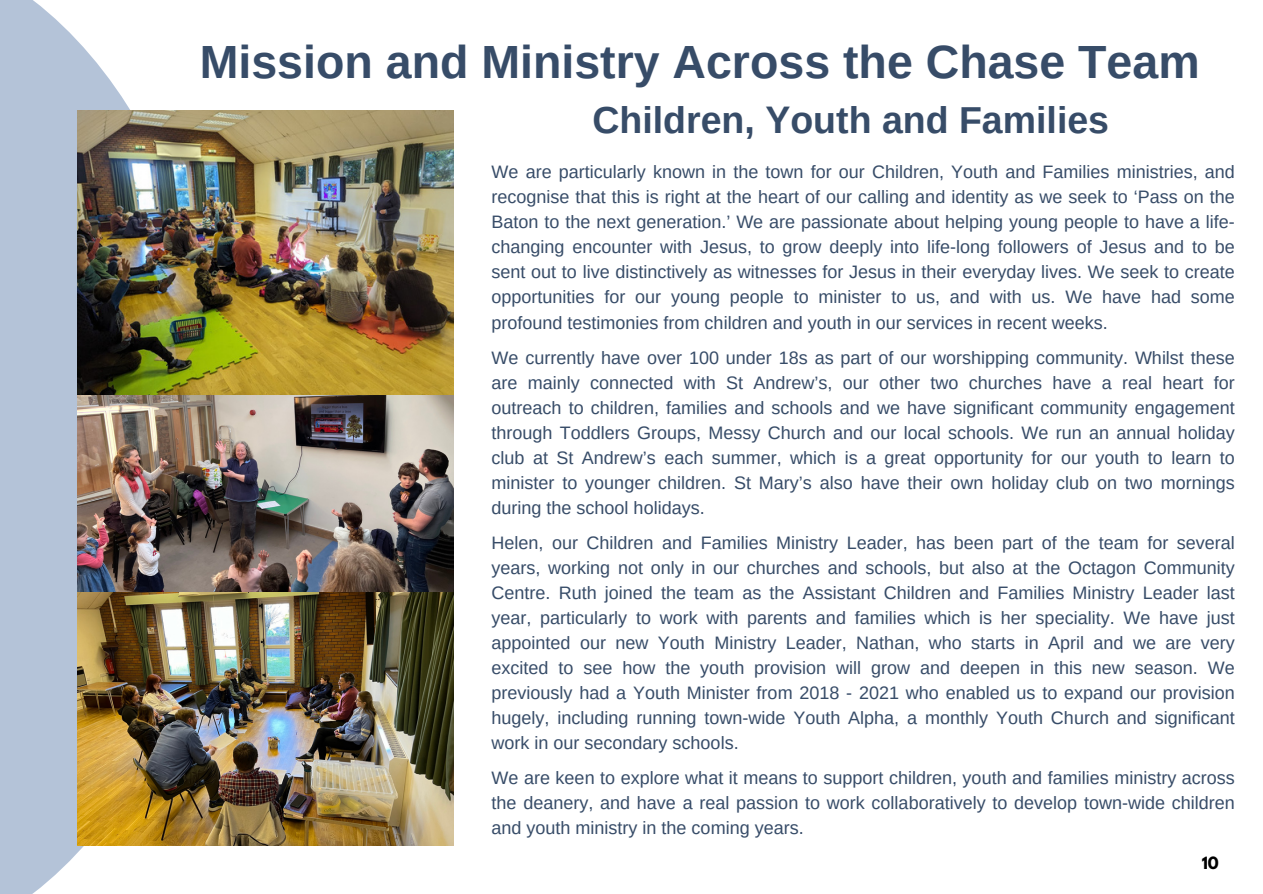
<style>
.page{position:relative;width:1263px;height:894px;background:#fff}
.page>*{position:absolute;margin:0;border:0;box-sizing:border-box;transform-origin:0 0}
.t1{font:700 46.5px "Arimo";color:#374c68}
.t2{font:700 37.5px "Arimo";color:#374c68}
.t3{font:18px/25px "Arimo";color:#374c68;text-align:justify}
.t4{font:700 15px "League Spartan";color:#000}
</style>
<div class="page">
<svg style="left:0;top:0;width:220px;height:893px;fill:#b4c3d8"></svg>
<img style="left:78px;top:591px;width:376px;height:254px">
<img style="left:78px;top:394px;width:376px;height:197px">
<img style="left:78px;top:110px;width:376px;height:284px">
<h1 class="t1" style="left:200px;top:36px;width:1001px">Mission and Ministry Across the Chase Team</h1>
<h2 class="t2" style="left:592px;top:99px;width:518px">Children, Youth and Families</h2>
<p class="t3" style="left:492px;top:159px;width:745px">We are particularly known in the town for our Children, Youth and Families ministries, and recognise that this is right at the heart of our calling and identity as we seek to ‘Pass on the Baton to the next generation.’ We are passionate about helping young people to have a life&shy;changing encounter with Jesus, to grow deeply into life-long followers of Jesus and to be sent out to live distinctively as witnesses for Jesus in their everyday lives. We seek to create opportunities for our young people to minister to us, and with us. We have had some profound testimonies from children and youth in our services in recent weeks.</p>
<p class="t3" style="left:492px;top:344px;width:745px">We currently have over 100 under 18s as part of our worshipping community. Whilst these are mainly connected with St Andrew’s, our other two churches have a real heart for outreach to children, families and schools and we have significant community engagement through Toddlers Groups, Messy Church and our local schools. We run an annual holiday club at St Andrew’s each summer, which is a great opportunity for our youth to learn to minister to younger children. St Mary’s also have their own holiday club on two mornings during the school holidays.</p>
<p class="t3" style="left:492px;top:529px;width:745px">Helen, our Children and Families Ministry Leader, has been part of the team for several years, working not only in our churches and schools, but also at the Octagon Community Centre. Ruth joined the team as the Assistant Children and Families Ministry Leader last year, particularly to work with parents and families which is her speciality. We have just appointed our new Youth Ministry Leader, Nathan, who starts in April and we are very excited to see how the youth provision will grow and deepen in this new season. We previously had a Youth Minister from 2018 - 2021 who enabled us to expand our provision hugely, including running town-wide Youth Alpha, a monthly Youth Church and significant work in our secondary schools.</p>
<p class="t3" style="left:492px;top:764px;width:745px">We are keen to explore what it means to support children, youth and families ministry across the deanery, and have a real passion to work collaboratively to develop town-wide children and youth ministry in the coming years.</p>
<p class="t4" style="left:1202px;top:854px;width:19px">10</p>
</div>
